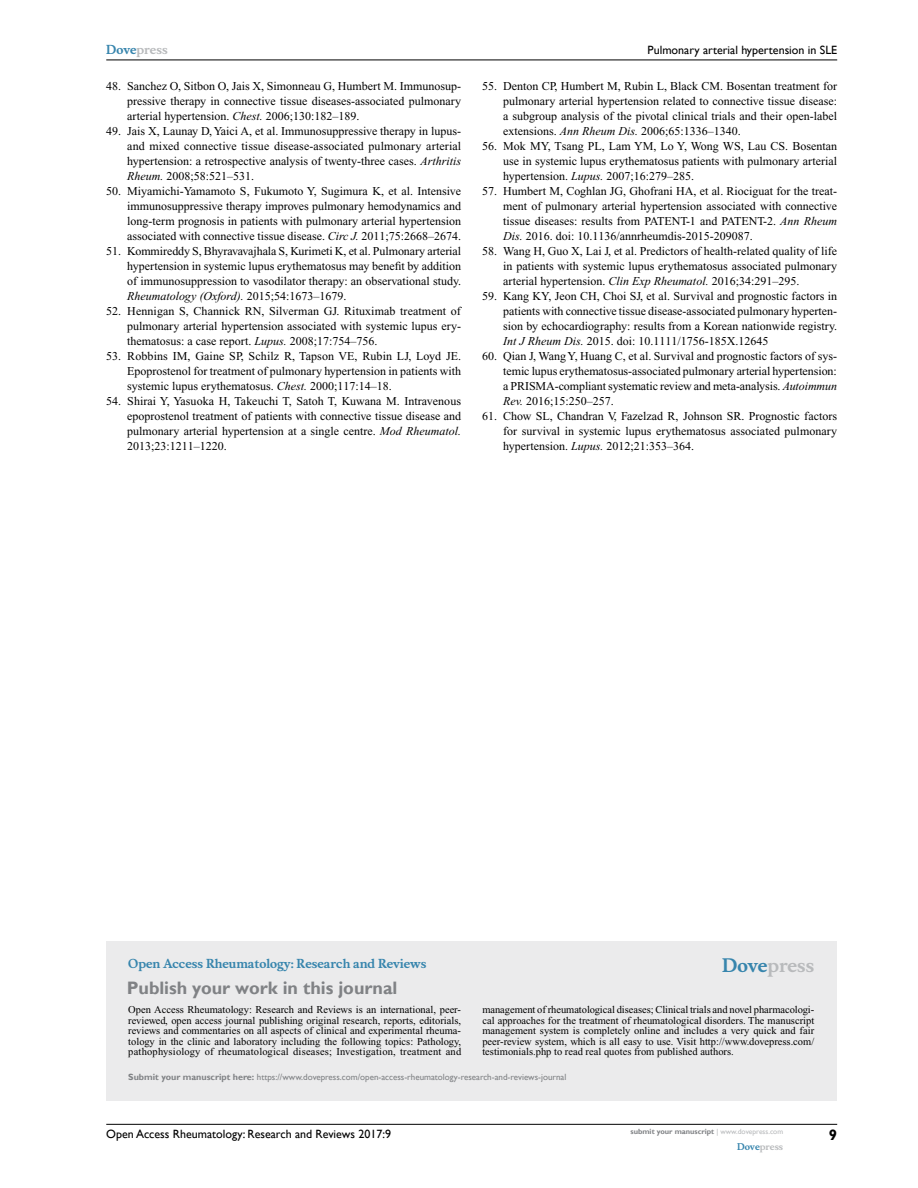
<style>
.page{position:relative;width:918px;height:1188px;background:#fff}
.page>*{position:absolute;margin:0;border:0;box-sizing:border-box;transform-origin:0 0}
.t1{font:700 18px "Gill Sans";color:#808285}
.t2{font:700 18px "Musee";color:#b8babc}
.t3{font:700 15px "Gill Sans";color:#000}
.t4{font:12px/15px "Times New Roman";color:#000;text-align:justify}
.t5{font:12px "Gill Sans";color:#000}
.t6{font:700 12px "Musee";color:#3785ad}
.t7{font:700 12px "Musee";color:#b8babc}
.t8{font:10.5px/10.5px "Times New Roman";color:#000;text-align:justify}
.t9{font:9px "Gill Sans";color:#808285}
.t10{font:700 9px "Musee";color:#b8babc}
.t11{font:700 7.5px "Gill Sans";color:#808285}
.s1{color:#3785ad}
.s2{font-style:italic}
.s3{font-weight:700}
.s4{font-weight:400;color:#b8babc}
</style>
<div class="page">
<div style="left:106px;top:941px;width:731px;height:159px;background:#ebebec"></div>
<hr style="left:106px;top:1124px;width:731px;height:1px;background:#000">
<hr style="left:106px;top:60px;width:731px;height:1px;background:#000">
<p class="t7" style="left:106px;top:43px;width:63px"><span class="s1">Dove</span>press</p>
<p class="t4" style="left:127px;top:79px;width:335px;text-indent:-21px">48. Sanchez O, Sitbon O, Jais X, Simonneau G, Humbert M. Immunosup&shy;pressive therapy in connective tissue diseases-associated pulmonary arterial hypertension. <span class="s2">Chest.</span> 2006;130:182–189.</p>
<p class="t4" style="left:127px;top:124px;width:336px;text-indent:-21px">49. Jais X, Launay D, Yaici A, et al. Immunosuppressive therapy in lupus&shy;and mixed connective tissue disease-associated pulmonary arterial hypertension: a retrospective analysis of twenty-three cases. <span class="s2">Arthritis Rheum.</span> 2008;58:521–531.</p>
<p class="t4" style="left:127px;top:184px;width:335px;text-indent:-21px">50. Miyamichi-Yamamoto S, Fukumoto Y, Sugimura K, et al. Intensive immunosuppressive therapy improves pulmonary hemodynamics and long-term prognosis in patients with pulmonary arterial hypertension associated with connective tissue disease. <span class="s2">Circ J.</span> 2011;75:2668–2674.</p>
<p class="t4" style="left:127px;top:244px;width:335px;text-indent:-21px">51. Kommireddy S, Bhyravavajhala S, Kurimeti K, et al. Pulmonary arterial hypertension in systemic lupus erythematosus may benefit by addition of immunosuppression to vasodilator therapy: an observational study.<br><span class="s2">Rheumatology (Oxford).</span> 2015;54:1673–1679.</p>
<p class="t4" style="left:127px;top:304px;width:335px;text-indent:-21px">52. Hennigan S, Channick RN, Silverman GJ. Rituximab treatment of pulmonary arterial hypertension associated with systemic lupus ery&shy;thematosus: a case report. <span class="s2">Lupus.</span> 2008;17:754–756.</p>
<p class="t4" style="left:127px;top:349px;width:336px;text-indent:-21px">53. Robbins IM, Gaine SP, Schilz R, Tapson VE, Rubin LJ, Loyd JE.<br>Epoprostenol for treatment of pulmonary hypertension in patients with systemic lupus erythematosus. <span class="s2">Chest.</span> 2000;117:14–18.</p>
<p class="t4" style="left:127px;top:394px;width:335px;text-indent:-21px">54. Shirai Y, Yasuoka H, Takeuchi T, Satoh T, Kuwana M. Intravenous epoprostenol treatment of patients with connective tissue disease and pulmonary arterial hypertension at a single centre. <span class="s2">Mod Rheumatol.<br></span>2013;23:1211–1220.</p>
<p class="t5" style="left:648px;top:43px;width:191px">Pulmonary arterial hypertension in SLE</p>
<p class="t4" style="left:503px;top:79px;width:335px;text-indent:-21px">55. Denton CP, Humbert M, Rubin L, Black CM. Bosentan treatment for pulmonary arterial hypertension related to connective tissue disease: a subgroup analysis of the pivotal clinical trials and their open-label extensions. <span class="s2">Ann Rheum Dis.</span> 2006;65:1336–1340.</p>
<p class="t4" style="left:503px;top:139px;width:335px;text-indent:-21px">56. Mok MY, Tsang PL, Lam YM, Lo Y, Wong WS, Lau CS. Bosentan use in systemic lupus erythematosus patients with pulmonary arterial hypertension. <span class="s2">Lupus.</span> 2007;16:279–285.</p>
<p class="t4" style="left:503px;top:184px;width:335px;text-indent:-21px">57. Humbert M, Coghlan JG, Ghofrani HA, et al. Riociguat for the treat&shy;ment of pulmonary arterial hypertension associated with connective tissue diseases: results from PATENT-1 and PATENT-2. <span class="s2">Ann Rheum Dis.</span> 2016. doi: 10.1136/annrheumdis-2015-209087.</p>
<p class="t4" style="left:503px;top:244px;width:335px;text-indent:-21px">58. Wang H, Guo X, Lai J, et al. Predictors of health-related quality of life in patients with systemic lupus erythematosus associated pulmonary arterial hypertension. <span class="s2">Clin Exp Rheumatol.</span> 2016;34:291–295.</p>
<p class="t4" style="left:503px;top:289px;width:335px;text-indent:-21px">59. Kang KY, Jeon CH, Choi SJ, et al. Survival and prognostic factors in patients with connective tissue disease-associated pulmonary hyperten&shy;sion by echocardiography: results from a Korean nationwide registry.<br><span class="s2">Int J Rheum Dis.</span> 2015. doi: 10.1111/1756-185X.12645</p>
<p class="t4" style="left:503px;top:349px;width:335px;text-indent:-21px">60. Qian J, Wang Y, Huang C, et al. Survival and prognostic factors of sys&shy;temic lupus erythematosus-associated pulmonary arterial hypertension: a PRISMA-compliant systematic review and meta-analysis. <span class="s2">Autoimmun Rev.</span> 2016;15:250–257.</p>
<p class="t4" style="left:503px;top:409px;width:335px;text-indent:-21px">61. Chow SL, Chandran V, Fazelzad R, Johnson SR. Prognostic factors for survival in systemic lupus erythematosus associated pulmonary hypertension. <span class="s2">Lupus.</span> 2012;21:353–364.</p>
<p class="t6" style="left:128px;top:956px;width:300px">Open Access Rheumatology: Research and Reviews</p>
<h1 class="t1" style="left:127px;top:977px;width:272px">Publish your work in this journal</h1>
<h1 class="t2" style="left:722px;top:955px;width:94px"><span class="s1">Dove</span>press</h1>
<p class="t8" style="left:128px;top:1004px;width:335px">Open Access Rheumatology: Research and Reviews is an international, peer&shy;reviewed, open access journal publishing original research, reports, editorials, reviews and commentaries on all aspects of clinical and experimental rheuma&shy;tology in the clinic and laboratory including the following topics: Pathology, pathophysiology of rheumatological diseases; Investigation, treatment and</p>
<p class="t8" style="left:482px;top:1004px;width:333px">management of rheumatological diseases; Clinical trials and novel pharmacologi&shy;cal approaches for the treatment of rheumatological disorders. The manuscript management system is completely online and includes a very quick and fair peer-review system, which is all easy to use. Visit http://www.dovepress.com/ testimonials.php to read real quotes from published authors.</p>
<p class="t9" style="left:128px;top:1072px;width:440px"><span class="s3">Submit your manuscript here:</span> https://www.dovepress.com/open-access-rheumatology-research-and-reviews-journal</p>
<p class="t5" style="left:106px;top:1127px;width:286px">Open Access Rheumatology: Research and Reviews 2017:9</p>
<p class="t11" style="left:631px;top:1127px;width:154px">submit your manuscript <span class="s4">| www.dovepress.com</span></p>
<p class="t10" style="left:737px;top:1141px;width:48px"><span class="s1">Dove</span>press</p>
<p class="t3" style="left:829px;top:1126px;width:10px">9</p>
</div>
